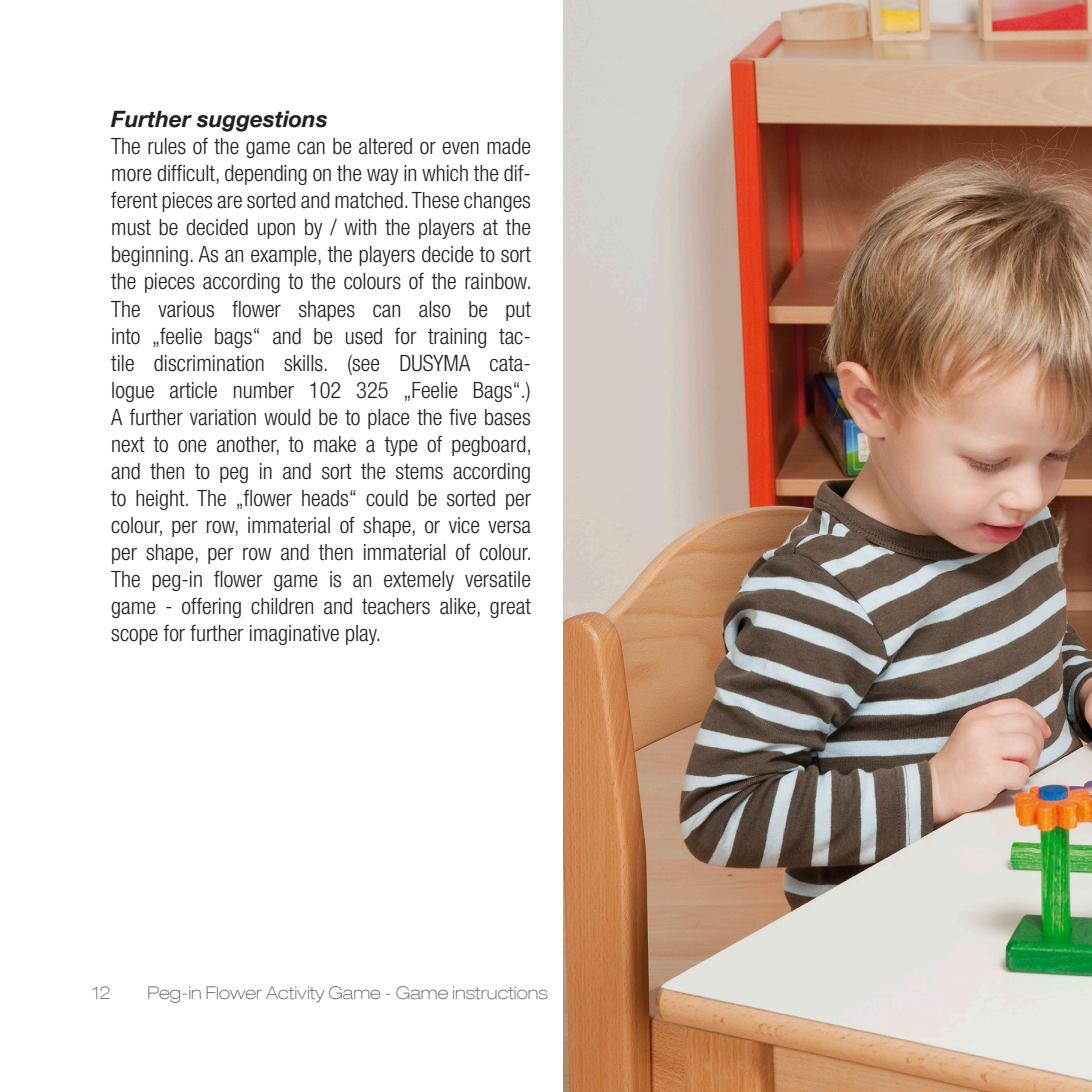
<style>
.page{position:relative;width:1092px;height:1092px;background:#fff}
.page>*{position:absolute;margin:0;border:0;box-sizing:border-box;transform-origin:0 0}
.t1{font:300 condensed 22.5px/27px "Helvetica Neue LT Com";color:#231f20;text-align:justify}
.t2{font:italic 700 22.5px "Helvetica Neue LT Com";color:#231f20}
.t3{font:100 expanded 17.5px "Helvetica Neue LT Com";color:#636366}
</style>
<div class="page">
<img style="left:563px;top:0;width:528px;height:1091px">
<p class="t2" style="left:111px;top:105px;width:218px">Further suggestions</p>
<p class="t1" style="left:111px;top:133px;width:422px">The rules of the game can be altered or even made more difficult, depending on the way in which the dif&shy;ferent pieces are sorted and matched. These changes must be decided upon by / with the players at the beginning. As an example, the players decide to sort the pieces according to the colours of the rainbow.<br>The various flower shapes can also be put into „feelie bags“ and be used for training tac&shy;tile discrimination skills. (see DUSYMA cata&shy;logue article number 102 325 „Feelie Bags“.)<br>A further variation would be to place the five bases next to one another, to make a type of pegboard, and then to peg in and sort the stems according to height. The „flower heads“ could be sorted per colour, per row, immaterial of shape, or vice versa per shape, per row and then immaterial of colour.<br>The peg-in flower game is an extemely versatile game - offering children and teachers alike, great scope for further imaginative play.</p>
<p class="t3" style="left:92px;top:982px;width:20px">12</p>
<p class="t3" style="left:147px;top:982px;width:402px">Peg-in Flower Activity Game - Game instructions</p>
</div>
